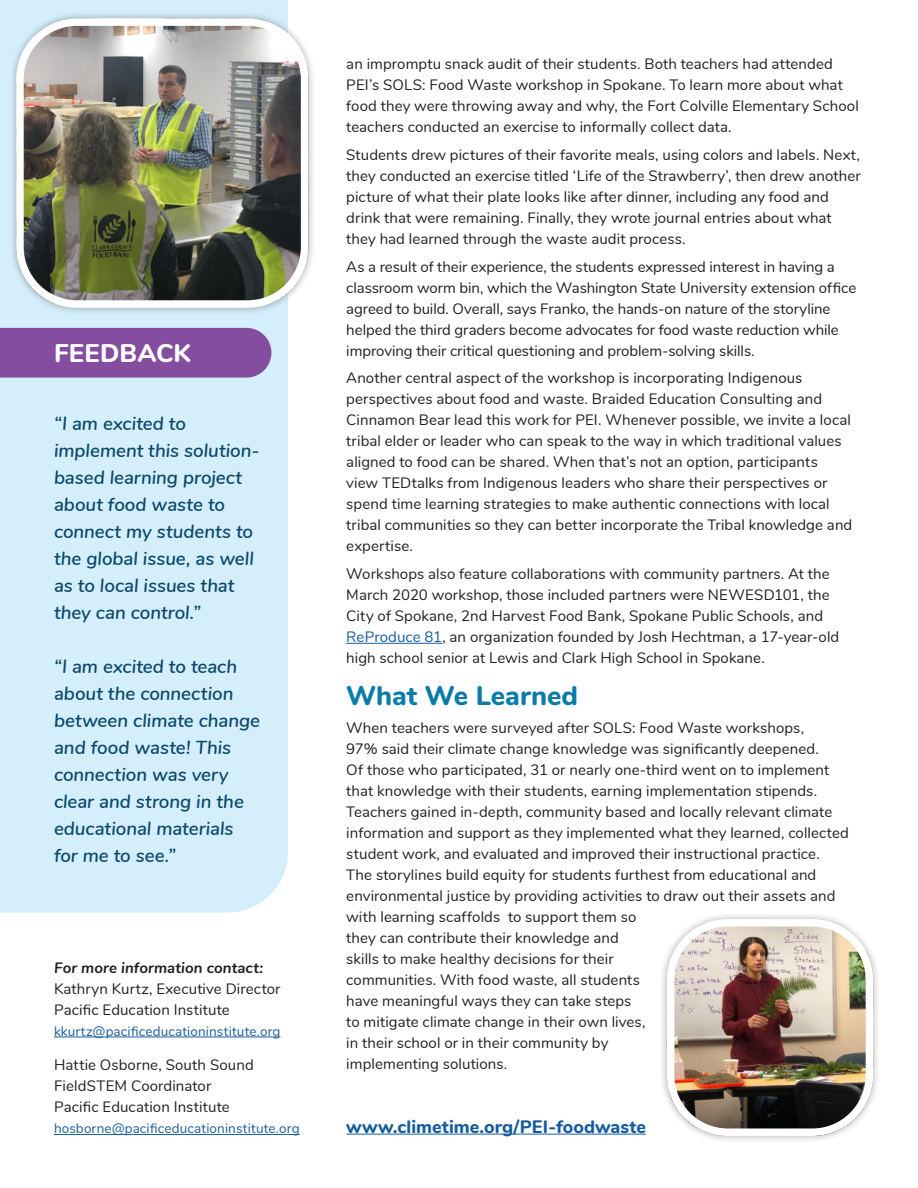
<style>
.page{position:relative;width:918px;height:1188px;background:#fff}
.page>*{position:absolute;margin:0;border:0;box-sizing:border-box;transform-origin:0 0}
.t1{font:800 27px "Nunito";color:#0a7ca9}
.t2{font:800 25.5px "Nunito";letter-spacing:.01em;color:#fff}
.t3{font:italic 600 18.75px/27px "Nunito";letter-spacing:-.005em;color:#0b496b}
.t4{font:800 18px "Nunito";color:#175d9e}
.t5{font:15px/21px "Nunito";letter-spacing:.005em;color:#231f20}
.t6{font:13.5px "Nunito";letter-spacing:.01em;color:#175d9e}
.s1{font-weight:700;font-style:italic}
.s2{color:#175d9e}
</style>
<div class="page">
<div style="left:0;top:0;width:288px;height:913px;background:#d4effb"></div>
<div style="left:8px;top:11px;width:308px;height:305px;background:#231f20;opacity:.35"></div>
<img style="left:16px;top:18px;width:292px;height:285px">
<div style="left:16px;top:18px;width:292px;height:290px;border:8px solid #fff;border-radius:57px"></div>
<hr style="left:346px;top:643px;width:96px;height:1px;background:#175d9e">
<hr style="left:346px;top:1134px;width:300px;height:1px;background:#175d9e">
<hr style="left:54px;top:1037px;width:227px;height:1px;background:#175d9e">
<hr style="left:54px;top:1134px;width:246px;height:1px;background:#175d9e">
<div style="left:0;top:328px;width:271px;height:50px;background:#844d9f"></div>
<div style="left:659px;top:911px;width:222px;height:232px;background:#231f20;opacity:.35"></div>
<img style="left:667px;top:919px;width:206px;height:217px">
<div style="left:667px;top:919px;width:206px;height:217px;border:8px solid #fff;border-radius:57px"></div>
<p class="t2" style="left:54px;top:335px;width:138px">FEEDBACK</p>
<p class="t3" style="left:54px;top:409px;width:207px">“I am excited to implement this solution&shy;based learning project about food waste to connect my students to the global issue, as well as to local issues that they can control.”</p>
<p class="t3" style="left:54px;top:652px;width:208px">“I am excited to teach about the connection between climate change and food waste! This connection was very clear and strong in the educational materials for me to see.”</p>
<p class="t5" style="left:54px;top:956px;width:228px"><span class="s1">For more information contact:<br></span>Kathryn Kurtz, Executive Director<br>Pacific Education Institute</p>
<p class="t6" style="left:54px;top:1021px;width:228px">kkurtz@pacificeducationinstitute.org</p>
<p class="t5" style="left:54px;top:1054px;width:201px">Hattie Osborne, South Sound<br>FieldSTEM Coordinator<br>Pacific Education Institute</p>
<p class="t6" style="left:54px;top:1119px;width:247px">hosborne@pacificeducationinstitute.org</p>
<p class="t5" style="left:346px;top:53px;width:514px">an impromptu snack audit of their students. Both teachers had attended PEI’s SOLS: Food Waste workshop in Spokane. To learn more about what food they were throwing away and why, the Fort Colville Elementary School teachers conducted an exercise to informally collect data.</p>
<p class="t5" style="left:346px;top:143px;width:516px">Students drew pictures of their favorite meals, using colors and labels. Next, they conducted an exercise titled ‘Life of the Strawberry’, then drew another picture of what their plate looks like after dinner, including any food and drink that were remaining. Finally, they wrote journal entries about what they had learned through the waste audit process.</p>
<p class="t5" style="left:346px;top:255px;width:512px">As a result of their experience, the students expressed interest in having a classroom worm bin, which the Washington State University extension office agreed to build. Overall, says Franko, the hands-on nature of the storyline helped the third graders become advocates for food waste reduction while improving their critical questioning and problem-solving skills.</p>
<p class="t5" style="left:346px;top:367px;width:508px">Another central aspect of the workshop is incorporating Indigenous perspectives about food and waste. Braided Education Consulting and Cinnamon Bear lead this work for PEI. Whenever possible, we invite a local tribal elder or leader who can speak to the way in which traditional values aligned to food can be shared. When that’s not an option, participants view TEDtalks from Indigenous leaders who share their perspectives or spend time learning strategies to make authentic connections with local tribal communities so they can better incorporate the Tribal knowledge and expertise.</p>
<p class="t5" style="left:346px;top:563px;width:495px">Workshops also feature collaborations with community partners. At the March 2020 workshop, those included partners were NEWESD101, the City of Spokane, 2nd Harvest Food Bank, Spokane Public Schools, and <span class="s2">ReProduce 81</span>, an organization founded by Josh Hechtman, a 17-year-old high school senior at Lewis and Clark High School in Spokane.</p>
<p class="t1" style="left:346px;top:676px;width:233px">What We Learned</p>
<p class="t5" style="left:346px;top:716px;width:504px">When teachers were surveyed after SOLS: Food Waste workshops,<br>97% said their climate change knowledge was significantly deepened.<br>Of those who participated, 31 or nearly one-third went on to implement that knowledge with their students, earning implementation stipends.<br>Teachers gained in-depth, community based and locally relevant climate information and support as they implemented what they learned, collected student work, and evaluated and improved their instructional practice.<br>The storylines build equity for students furthest from educational and environmental justice by providing activities to draw out their assets and with learning scaffolds to support them so<br>they can contribute their knowledge and<br>skills to make healthy decisions for their<br>communities. With food waste, all students<br>have meaningful ways they can take steps<br>to mitigate climate change in their own lives,<br>in their school or in their community by<br>implementing solutions.</p>
<p class="t4" style="left:346px;top:1113px;width:301px">www.climetime.org/PEI-foodwaste</p>
</div>
